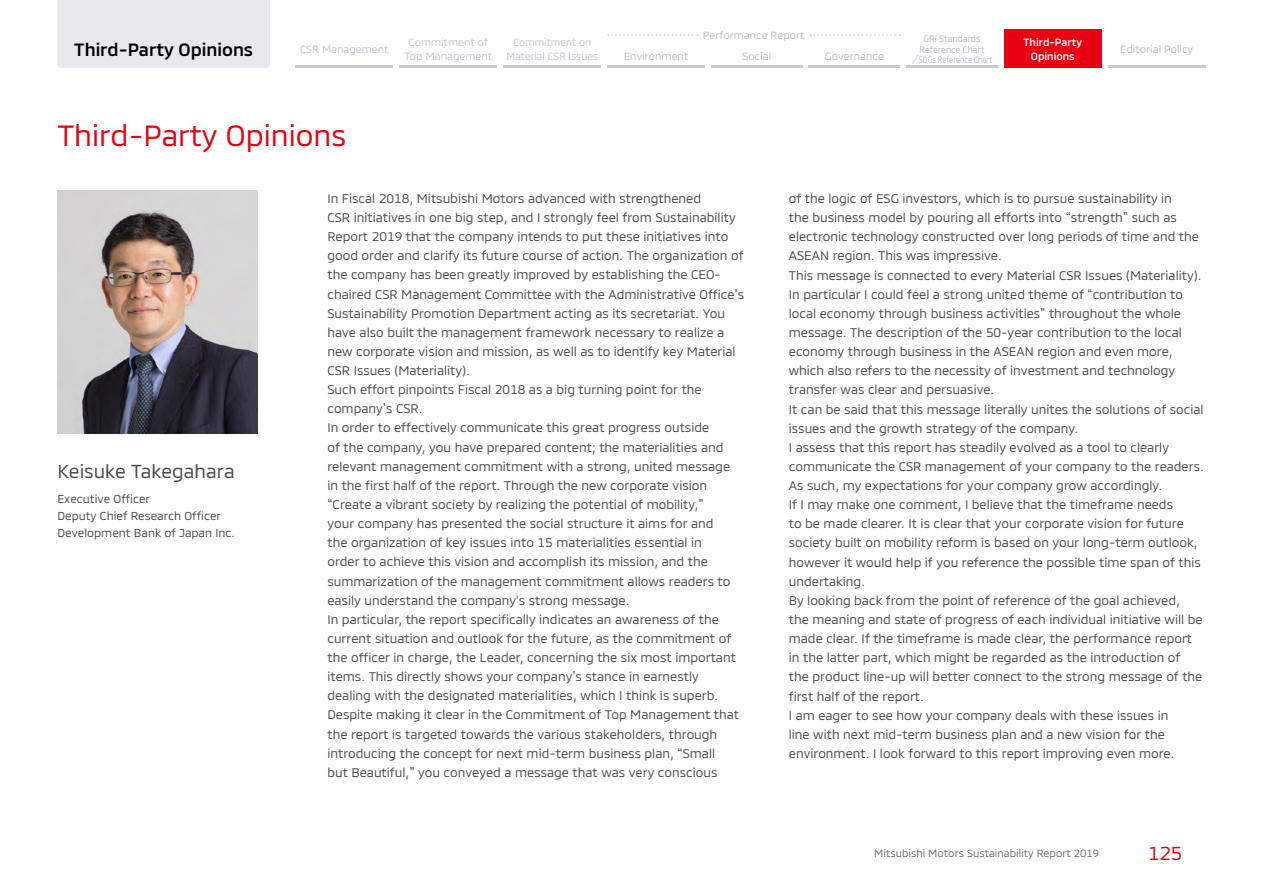
<style>
.page{position:relative;width:1263px;height:893px;background:#fff}
.page>*{position:absolute;margin:0;border:0;box-sizing:border-box;transform-origin:0 0}
.t1{font:29.7px "MMCOFFICE";color:#e60012}
.t2{font:19.2px "MMCOFFICE";color:#4c4948}
.t3{font:19.2px "MMCOFFICE";color:#e60012}
.t4{font:500 18px "MMCOFFICE";color:#000}
.t5{font:12.75px/19.2px "MMCOFFICE";color:#4c4948}
.t6{font:11.7px/17px "MMCOFFICE";color:#4c4948}
.t7{font:10.65px "MMCOFFICE";color:#b8bdc0}
.t8{font:10.65px "MMCOFFICE";color:#686d71}
.t9{font:10.65px/13.8px "MMCOFFICE";color:#c2c5d0;text-align:center}
.t10{font:10.65px/13.8px "MMCOFFICE";color:#c2c5d0;text-align:center;scale:.95 1}
.t11{font:500 10.65px/13.8px "MMCOFFICE";color:#fff;text-align:center}
.t12{font:9.6px/10.6px "MMCOFFICE";color:#b6bac6;text-align:center;scale:.9 1}
.s1{font-family:"Hira Kaku Std W4"}
</style>
<div class="page">
<div style="left:57px;top:0;width:213px;height:68px;background:#e8e8ed"></div>
<img style="left:57px;top:190px;width:200px;height:244px">
<div style="left:1004px;top:30px;width:98px;height:38px;background:#e60012"></div>
<hr style="left:296px;top:66px;width:97px;height:2px;background:#c9caca">
<hr style="left:399px;top:66px;width:98px;height:2px;background:#c9caca">
<hr style="left:503px;top:66px;width:98px;height:2px;background:#c9caca">
<hr style="left:607px;top:66px;width:98px;height:2px;background:#c9caca">
<hr style="left:711px;top:66px;width:92px;height:2px;background:#c9caca">
<hr style="left:809px;top:66px;width:91px;height:2px;background:#c9caca">
<hr style="left:906px;top:66px;width:92px;height:2px;background:#c9caca">
<hr style="left:1108px;top:66px;width:97px;height:2px;background:#c9caca">
<svg style="left:608px;top:34px;width:90px;height:2px"></svg>
<svg style="left:810px;top:34px;width:90px;height:2px"></svg>
<h3 class="t4" style="left:74px;top:35px;width:180px">Third-Party Opinions</h3>
<p class="t9" style="left:300px;top:41px;width:90px">CSR Management</p>
<p class="t9" style="left:404px;top:34px;width:89px">Commitment of<br>Top Management</p>
<p class="t10" style="left:506px;top:34px;width:98px">Commitment on<br>Material CSR Issues</p>
<h1 class="t1" style="left:57px;top:112px;width:290px">Third-Party Opinions</h1>
<p class="t7" style="left:703px;top:27px;width:103px">Performance Report</p>
<p class="t7" style="left:624px;top:48px;width:66px">Environment</p>
<p class="t7" style="left:742px;top:48px;width:30px">Social</p>
<p class="t7" style="left:825px;top:48px;width:61px">Governance</p>
<p class="t12" style="left:912px;top:32px;width:91px">GRI Standards<br>Reference Chart<span class="s1">／</span>SDGs Reference Chart</p>
<p class="t7" style="left:1120px;top:41px;width:75px">Editorial Policy</p>
<p class="t11" style="left:1023px;top:34px;width:60px">Third-Party<br>Opinions</p>
<h2 class="t2" style="left:57px;top:456px;width:179px">Keisuke Takegahara</h2>
<p class="t6" style="left:57px;top:489px;width:179px">Executive Officer<br>Deputy Chief Research Officer<br>Development Bank of Japan Inc.</p>
<p class="t5" style="left:327px;top:187px;width:418px">In Fiscal 2018, Mitsubishi Motors advanced with strengthened<br>CSR initiatives in one big step, and I strongly feel from Sustainability Report 2019 that the company intends to put these initiatives into good order and clarify its future course of action. The organization of the company has been greatly improved by establishing the CEO&shy;chaired CSR Management Committee with the Administrative Office<span class="s1">ʼ</span>s Sustainability Promotion Department acting as its secretariat. You have also built the management framework necessary to realize a new corporate vision and mission, as well as to identify key Material CSR Issues (Materiality).<br>Such effort pinpoints Fiscal 2018 as a big turning point for the company<span class="s1">ʼ</span>s CSR.<br>In order to effectively communicate this great progress outside<br>of the company, you have prepared content; the materialities and relevant management commitment with a strong, united message<br>in the first half of the report. Through the new corporate vision <span class="s1">“</span>Create a vibrant society by realizing the potential of mobility,<span class="s1">”<br></span>your company has presented the social structure it aims for and<br>the organization of key issues into 15 materialities essential in<br>order to achieve this vision and accomplish its mission, and the summarization of the management commitment allows readers to easily understand the company's strong message.<br>In particular, the report specifically indicates an awareness of the current situation and outlook for the future, as the commitment of the officer in charge, the Leader, concerning the six most important items. This directly shows your company<span class="s1">ʼ</span>s stance in earnestly dealing with the designated materialities, which I think is superb.<br>Despite making it clear in the Commitment of Top Management that the report is targeted towards the various stakeholders, through introducing the concept for next mid-term business plan, <span class="s1">“</span>Small<br>but Beautiful,<span class="s1">”</span> you conveyed a message that was very conscious</p>
<p class="t5" style="left:789px;top:187px;width:417px">of the logic of ESG investors, which is to pursue sustainability in<br>the business model by pouring all efforts into <span class="s1">“</span>strength<span class="s1">”</span> such as electronic technology constructed over long periods of time and the ASEAN region. This was impressive.<br>This message is connected to every Material CSR Issues (Materiality).<br>In particular I could feel a strong united theme of <span class="s1">“</span>contribution to local economy through business activities<span class="s1">”</span> throughout the whole message. The description of the 50-year contribution to the local economy through business in the ASEAN region and even more, which also refers to the necessity of investment and technology transfer was clear and persuasive.<br>It can be said that this message literally unites the solutions of social issues and the growth strategy of the company.<br>I assess that this report has steadily evolved as a tool to clearly communicate the CSR management of your company to the readers.<br>As such, my expectations for your company grow accordingly.<br>If I may make one comment, I believe that the timeframe needs<br>to be made clearer. It is clear that your corporate vision for future society built on mobility reform is based on your long-term outlook, however it would help if you reference the possible time span of this undertaking.<br>By looking back from the point of reference of the goal achieved,<br>the meaning and state of progress of each individual initiative will be made clear. If the timeframe is made clear, the performance report in the latter part, which might be regarded as the introduction of<br>the product line-up will better connect to the strong message of the first half of the report.<br>I am eager to see how your company deals with these issues in<br>line with next mid-term business plan and a new vision for the environment. I look forward to this report improving even more.</p>
<p class="t8" style="left:874px;top:844px;width:226px">Mitsubishi Motors Sustainability Report 2019</p>
<h2 class="t3" style="left:1148px;top:837px;width:36px">125</h2>
</div>
